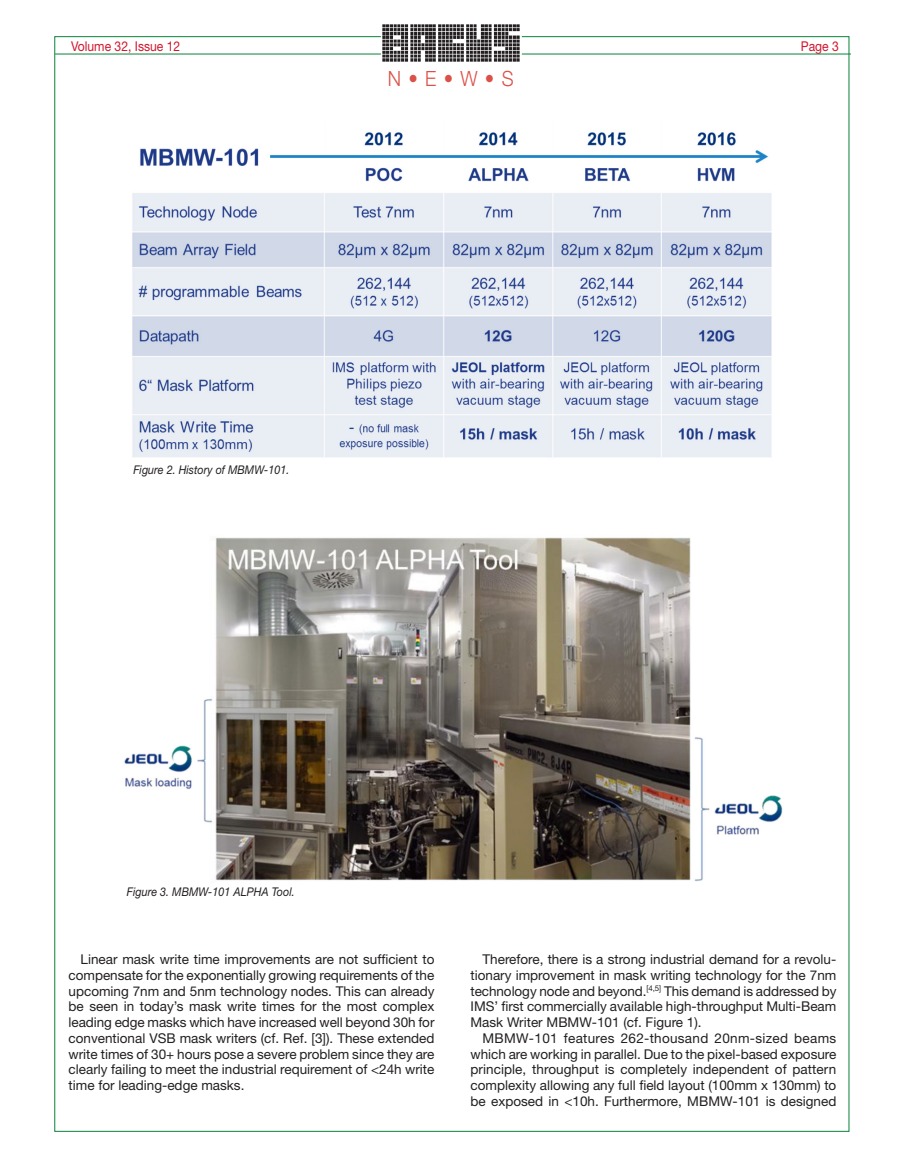
<style>
.page{position:relative;width:905px;height:1161px;background:#fff}
.page>*{position:absolute;margin:0;border:0;box-sizing:border-box;transform-origin:0 0}
.t1{font:300 21px "Helvetica Neue";color:#db5149;scale:.9 1}
.body{font:13.5px/15.8px "Helvetica Neue";color:#231f20;text-align:justify}
.t2{font:13.5px "Helvetica Neue";color:#d2162e;scale:.9 1}
.Figs{font:italic 12px "Helvetica Neue";color:#231f20;scale:.9 1}
</style>
<div class="page">
<img style="left:132px;top:132px;width:640px;height:326px">
<img style="left:124px;top:537px;width:659px;height:345px">
<hr style="left:55px;top:54px;width:795px;height:1px;background:#088439">
<div style="left:381px;top:20px;width:141px;height:52px;background:#fff"></div>
<img style="left:383px;top:24px;width:137px;height:37px">
<p class="t2" style="left:71px;top:38px;width:123px">Volume 32, Issue 12</p>
<p class="t2" style="left:800px;top:38px;width:44px">Page 3</p>
<h1 class="t1" style="left:388px;top:66px;width:141px">N • E • W • S</h1>
<p class="Figs" style="left:133px;top:463px;width:175px">Figure 2. History of MBMW-101.</p>
<p class="Figs" style="left:127px;top:885px;width:188px">Figure 3. MBMW-101 ALPHA Tool.</p>
<p class="body" style="left:69px;top:951px;width:367px;text-indent:12px">Linear mask write time improvements are not sufficient to compensate for the exponentially growing requirements of the upcoming 7nm and 5nm technology nodes. This can already be seen in today’s mask write times for the most complex leading edge masks which have increased well beyond 30h for conventional VSB mask writers (cf. Ref. [3]). These extended write times of 30+ hours pose a severe problem since they are clearly failing to meet the industrial requirement of &lt;24h write time for leading-edge masks.</p>
<p class="body" style="left:470px;top:951px;width:367px;text-indent:12px">Therefore, there is a strong industrial demand for a revolu&shy;tionary improvement in mask writing technology for the 7nm technology node and beyond.<sup>[4,5]</sup> This demand is addressed by IMS’ first commercially available high-throughput Multi-Beam Mask Writer MBMW-101 (cf. Figure 1).</p>
<p class="body" style="left:470px;top:1030px;width:367px;text-indent:12px">MBMW-101 features 262-thousand 20nm-sized beams which are working in parallel. Due to the pixel-based exposure principle, throughput is completely independent of pattern complexity allowing any full field layout (100mm x 130mm) to be exposed in &lt;10h. Furthermore, MBMW-101 is designed</p>
</div>
